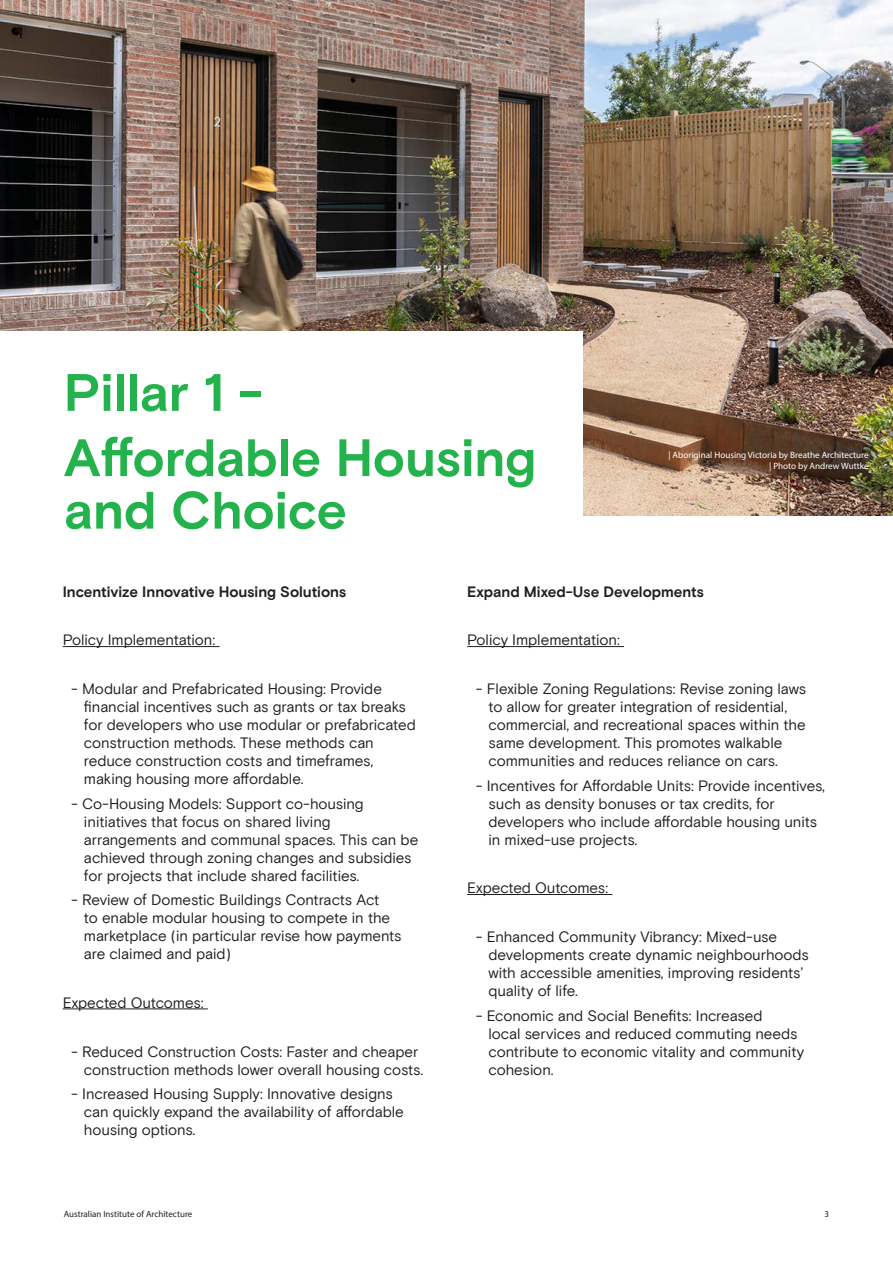
<style>
.page{position:relative;width:893px;height:1263px;background:#fff}
.page>*{position:absolute;margin:0;border:0;box-sizing:border-box;transform-origin:0 0}
._3_Main_Header{font:700 52.5px/52.5px "Basis Grotesque Pro";color:#23b24b}
.Bodycopy_Indented{font:15px/18px "Basis Grotesque Pro";letter-spacing:-.01em;color:#231f20}
.Bodycopy_Indented-2{font:700 15px "Basis Grotesque Pro";color:#231f20}
.Image_Accreditation{font:9.15px "Myriad Pro";color:#fff}
.t1{font:9px "Myriad Pro";color:#231f20}
</style>
<div class="page">
<img style="left:0;top:0;width:893px;height:516px">
<hr style="left:63px;top:646px;width:157px;height:1px;background:#231f20">
<hr style="left:63px;top:1008px;width:145px;height:1px;background:#231f20">
<hr style="left:467px;top:646px;width:157px;height:1px;background:#231f20">
<hr style="left:467px;top:894px;width:145px;height:1px;background:#231f20">
<div style="left:0;top:331px;width:583px;height:211px;background:#fff"></div>
<p class="_3_Main_Header" style="left:64px;top:368px;width:201px">Pillar 1 -</p>
<p class="_3_Main_Header" style="left:64px;top:433px;width:474px">Affordable Housing and Choice</p>
<p class="Image_Accreditation" style="left:668px;top:449px;width:202px">| Aboriginal Housing Victoria by Breathe Architecture</p>
<p class="Image_Accreditation" style="left:769px;top:460px;width:101px">| Photo by Andrew Wuttke</p>
<p class="Bodycopy_Indented-2" style="left:63px;top:583px;width:285px">Incentivize Innovative Housing Solutions</p>
<p class="Bodycopy_Indented" style="left:63px;top:632px;width:154px">Policy Implementation:</p>
<p class="Bodycopy_Indented" style="left:84px;top:680px;width:333px;text-indent:-13px">- Modular and Prefabricated Housing: Provide financial incentives such as grants or tax breaks for developers who use modular or prefabricated construction methods. These methods can reduce construction costs and timeframes, making housing more affordable.</p>
<p class="Bodycopy_Indented" style="left:84px;top:795px;width:336px;text-indent:-13px">- Co-Housing Models: Support co-housing initiatives that focus on shared living arrangements and communal spaces. This can be achieved through zoning changes and subsidies for projects that include shared facilities.</p>
<p class="Bodycopy_Indented" style="left:84px;top:891px;width:319px;text-indent:-13px">- Review of Domestic Buildings Contracts Act<br>to enable modular housing to compete in the marketplace (in particular revise how payments are claimed and paid)</p>
<p class="Bodycopy_Indented" style="left:63px;top:994px;width:142px">Expected Outcomes:</p>
<p class="Bodycopy_Indented" style="left:84px;top:1043px;width:341px;text-indent:-13px">- Reduced Construction Costs: Faster and cheaper construction methods lower overall housing costs.</p>
<p class="Bodycopy_Indented" style="left:84px;top:1085px;width:321px;text-indent:-13px">- Increased Housing Supply: Innovative designs can quickly expand the availability of affordable housing options.</p>
<p class="Bodycopy_Indented-2" style="left:467px;top:583px;width:238px">Expand Mixed-Use Developments</p>
<p class="Bodycopy_Indented" style="left:467px;top:632px;width:154px">Policy Implementation:</p>
<p class="Bodycopy_Indented" style="left:488px;top:680px;width:319px;text-indent:-13px">- Flexible Zoning Regulations: Revise zoning laws to allow for greater integration of residential, commercial, and recreational spaces within the same development. This promotes walkable communities and reduces reliance on cars.</p>
<p class="Bodycopy_Indented" style="left:488px;top:777px;width:338px;text-indent:-13px">- Incentives for Affordable Units: Provide incentives, such as density bonuses or tax credits, for developers who include affordable housing units in mixed-use projects.</p>
<p class="Bodycopy_Indented" style="left:467px;top:879px;width:142px">Expected Outcomes:</p>
<p class="Bodycopy_Indented" style="left:488px;top:928px;width:322px;text-indent:-13px">- Enhanced Community Vibrancy: Mixed-use developments create dynamic neighbourhoods with accessible amenities, improving residents’ quality of life.</p>
<p class="Bodycopy_Indented" style="left:488px;top:1007px;width:317px;text-indent:-13px">- Economic and Social Benefits: Increased<br>local services and reduced commuting needs contribute to economic vitality and community cohesion.</p>
<p class="t1" style="left:64px;top:1209px;width:130px">Australian Institute of Architecture</p>
<p class="t1" style="left:825px;top:1209px;width:6px">3</p>
</div>
